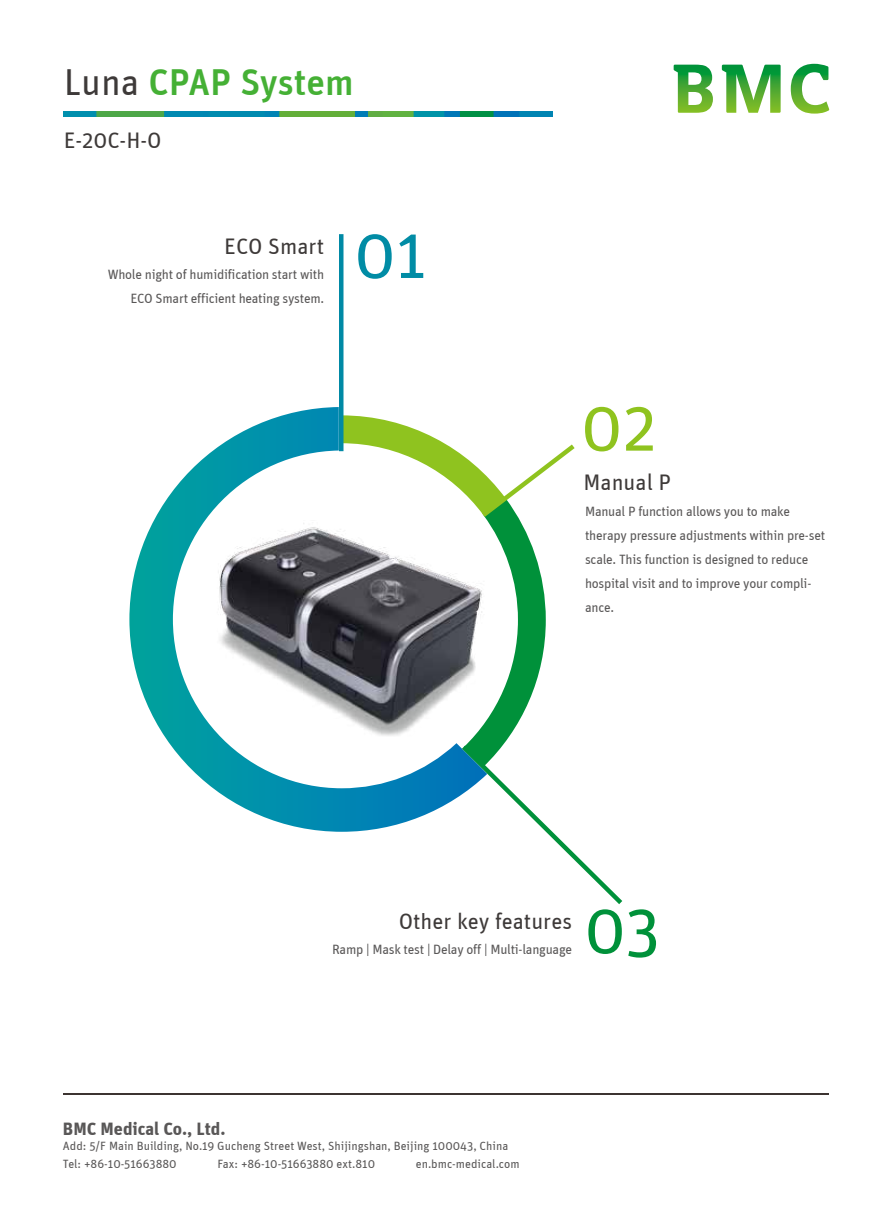
<style>
.page{position:relative;width:893px;height:1212px;background:#fff}
.page>*{position:absolute;margin:0;border:0;box-sizing:border-box;transform-origin:0 0}
.t1{font:500 37.5px "Unit";color:#45b035}
.t2{font:22.5px "Unit";color:#3e3a39}
.t3{font:700 18px "Unit";color:#595757}
.t4{font:13.5px/24px "Unit";letter-spacing:-.02em;color:#595757}
.t5{font:12px/18px "Unit";color:#595757}
.s1{font-weight:400;color:#3e3a39}
</style>
<div class="page">
<svg style="left:674px;top:64px;width:155px;height:50px"></svg>
<svg style="left:129px;top:407px;width:212px;height:425px"></svg>
<hr style="left:339px;top:234px;width:4px;height:217px;background:#0089a5">
<svg style="left:358px;top:234px;width:34px;height:45px"></svg>
<svg style="left:399px;top:235px;width:24px;height:43px"></svg>
<svg style="left:341px;top:407px;width:315px;height:550px"></svg>
<svg style="left:64px;top:112px;width:455px;height:4px"></svg>
<svg style="left:208px;top:112px;width:57px;height:4px"></svg>
<svg style="left:519px;top:112px;width:34px;height:4px"></svg>
<svg style="left:84px;top:112px;width:80px;height:4px"></svg>
<svg style="left:279px;top:112px;width:76px;height:4px"></svg>
<svg style="left:368px;top:112px;width:76px;height:4px"></svg>
<svg style="left:460px;top:112px;width:34px;height:4px"></svg>
<hr style="left:64px;top:1094px;width:765px;height:1px;background:#221815">
<h1 class="t1" style="left:64px;top:60px;width:291px"><span class="s1">Luna</span> CPAP System</h1>
<h2 class="t2" style="left:64px;top:127px;width:99px">E-20C-H-O</h2>
<h2 class="t2" style="left:224px;top:232px;width:101px">ECO Smart</h2>
<p class="t4" style="left:108px;top:262px;width:218px;text-align:right">Whole night of humidification start with<br>ECO Smart efficient heating system.</p>
<h2 class="t2" style="left:584px;top:469px;width:89px">Manual P</h2>
<p class="t4" style="left:585px;top:499px;width:242px">Manual P function allows you to make therapy pressure adjustments within pre-set scale. This function is designed to reduce hospital visit and to improve your compli&shy;ance.</p>
<h2 class="t2" style="left:399px;top:908px;width:175px">Other key features</h2>
<h3 class="t3" style="left:63px;top:1118px;width:164px">BMC Medical Co., Ltd.</h3>
<p class="t4" style="left:332px;top:937px;width:242px">Ramp | Mask test | Delay off | Multi-language</p>
<p class="t5" style="left:63px;top:1136px;width:447px">Add: 5/F Main Building, No.19 Gucheng Street West, Shijingshan, Beijing 100043, China<br>Tel: +86-10-51663880</p>
<p class="t5" style="left:217px;top:1154px;width:159px">Fax: +86-10-51663880 ext.810</p>
<p class="t5" style="left:416px;top:1154px;width:105px">en.bmc-medical.com</p>
</div>
